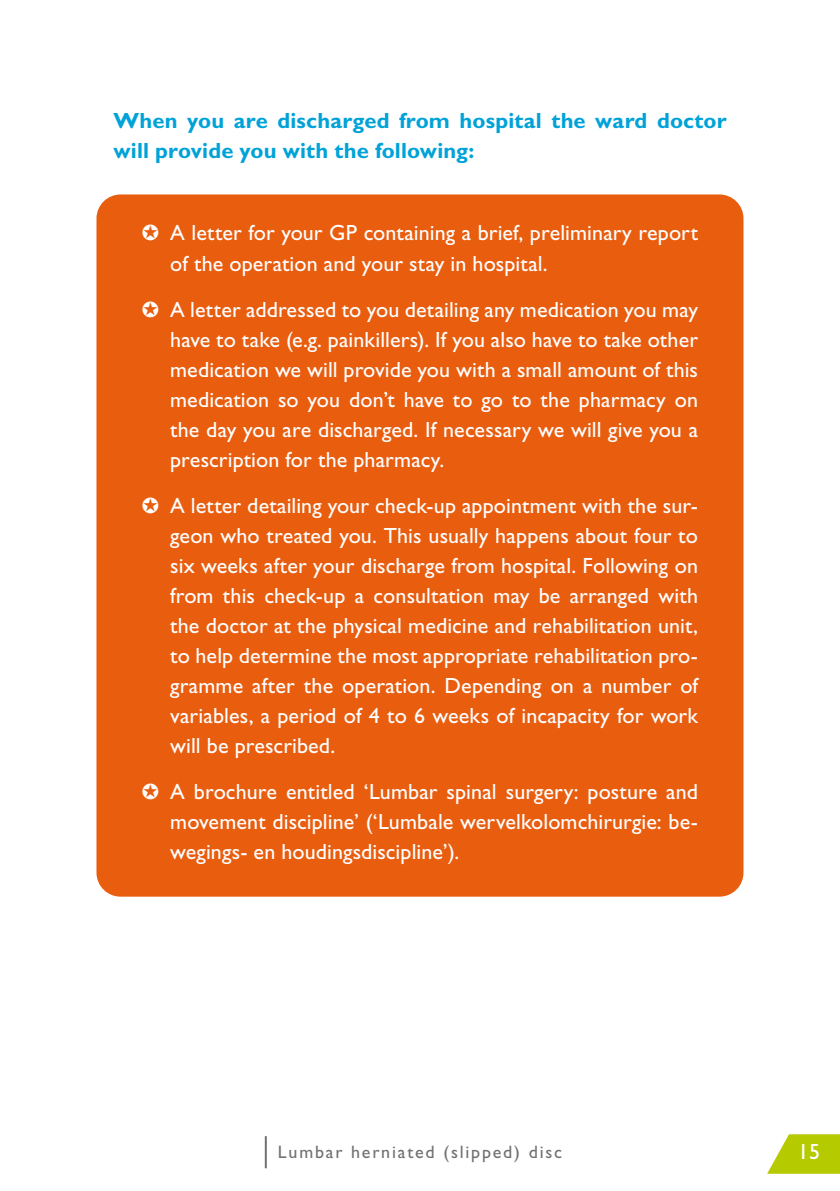
<style>
.page{position:relative;width:840px;height:1191px;background:#fff}
.page>*{position:absolute;margin:0;border:0;box-sizing:border-box;transform-origin:0 0}
.t1{font:22px/30px "Gill Sans Std";letter-spacing:.005em;color:#fff;text-align:justify}
.t2{font:700 22px/30px "Gill Sans Std";letter-spacing:.005em;color:#00a2d8}
.t3{font:18px "Gill Sans Std";letter-spacing:.1em;color:#707172}
</style>
<div class="page">
<hr style="left:265px;top:1136px;width:2px;height:32px;background:#707172">
<svg style="left:767px;top:1134px;width:72px;height:39px"></svg>
<div style="left:96px;top:194px;width:647px;height:702px;background:#e95d0f;border-radius:24px"></div>
<p class="t2" style="left:113px;top:106px;width:614px">When you are discharged from hospital the ward doctor will provide you with the following:</p>
<p class="t1" style="left:170px;top:218px;width:529px;text-indent:-28px">✪ A letter for your GP containing a brief, preliminary report of the operation and your stay in hospital.</p>
<p class="t1" style="left:170px;top:294px;width:529px;text-indent:-28px">✪ A letter addressed to you detailing any medication you may have to take (e.g. painkillers). If you also have to take other medication we will provide you with a small amount of this medication so you don’t have to go to the pharmacy on the day you are discharged. If necessary we will give you a prescription for the pharmacy.</p>
<p class="t1" style="left:170px;top:490px;width:529px;text-indent:-28px">✪ A letter detailing your check-up appointment with the sur&shy;geon who treated you. This usually happens about four to six weeks after your discharge from hospital. Following on from this check-up a consultation may be arranged with the doctor at the physical medicine and rehabilitation unit, to help determine the most appropriate rehabilitation pro&shy;gramme after the operation. Depending on a number of variables, a period of 4 to 6 weeks of incapacity for work will be prescribed.</p>
<p class="t1" style="left:170px;top:776px;width:529px;text-indent:-28px">✪ A brochure entitled ‘Lumbar spinal surgery: posture and movement discipline’ (‘Lumbale wervelkolomchirurgie: be&shy;wegings- en houdingsdiscipline’).</p>
<p class="t3" style="left:278px;top:1141px;width:285px">Lumbar herniated (slipped) disc</p>
<p class="t1" style="left:797px;top:1136px;width:23px">15</p>
</div>
